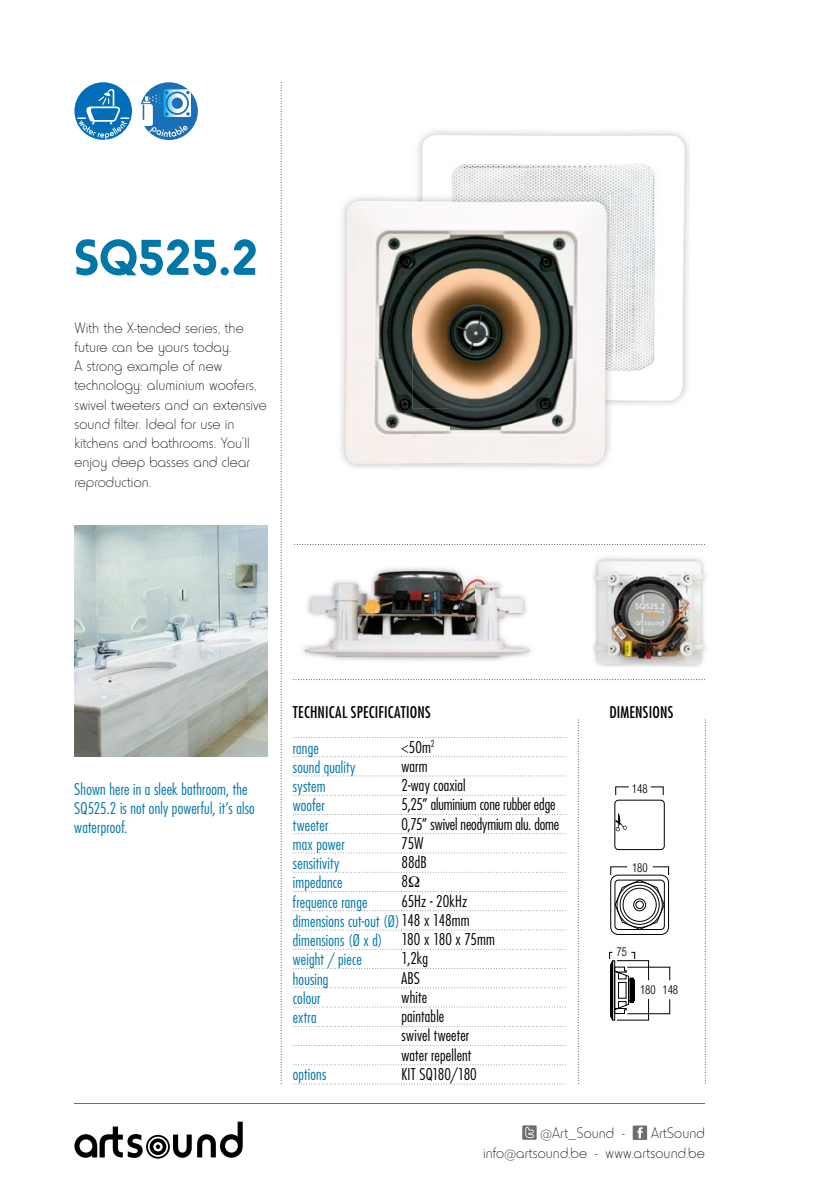
<style>
.page{position:relative;width:819px;height:1191px;background:#fff}
.page>*{position:absolute;margin:0;border:0;box-sizing:border-box;transform-origin:0 0}
.t1{font:700 52.5px "Horatio EF";color:#0077a6}
.t2{font:300 15.75px/19.2px "Horatio EF";letter-spacing:.005em;color:#000;text-align:right}
.t3{font:300 condensed 15.75px/19.6px "Futura";letter-spacing:.01em;color:#0077a6}
.t4{font:300 condensed 15.75px/19.2px "Futura";letter-spacing:.005em;color:#000}
.t5{font:condensed 15.75px "Futura";letter-spacing:.015em;color:#000}
.t6{font:300 condensed 11.72px "Helvetica";color:#000}
.s1{color:#000}
</style>
<div class="page">
<svg style="left:281px;top:82px;width:1px;height:1001px"></svg>
<svg style="left:294px;top:544px;width:409px;height:1px"></svg>
<svg style="left:293px;top:679px;width:410px;height:1px"></svg>
<svg style="left:577px;top:722px;width:1px;height:359px"></svg>
<svg style="left:704px;top:722px;width:1px;height:359px"></svg>
<img style="left:415px;top:132px;width:109px;height:61px">
<img style="left:524px;top:132px;width:109px;height:109px">
<img style="left:633px;top:132px;width:55px;height:273px">
<img style="left:614px;top:241px;width:19px;height:164px">
<img style="left:414px;top:193px;width:200px;height:53px">
<img style="left:610px;top:246px;width:4px;height:159px">
<img style="left:343px;top:196px;width:70px;height:108px">
<img style="left:343px;top:304px;width:106px;height:163px">
<img style="left:449px;top:408px;width:161px;height:59px">
<img style="left:413px;top:196px;width:49px;height:212px">
<img style="left:462px;top:405px;width:148px;height:3px">
<img style="left:414px;top:196px;width:196px;height:209px">
<img style="left:303px;top:567px;width:228px;height:94px">
<img style="left:593px;top:557px;width:55px;height:55px">
<img style="left:648px;top:557px;width:57px;height:55px">
<img style="left:593px;top:612px;width:112px;height:56px">
<svg style="left:74px;top:82px;width:58px;height:58px"></svg>
<svg style="left:77px;top:89px;width:52px;height:51px"></svg>
<div style="left:140px;top:82px;width:58px;height:58px;background:#1a70b7;border-radius:50%"></div>
<svg style="left:140px;top:104px;width:13px;height:22px"></svg>
<svg style="left:143px;top:89px;width:48px;height:30px"></svg>
<svg style="left:149px;top:126px;width:39px;height:11px"></svg>
<svg style="left:609px;top:951px;width:61px;height:70px"></svg>
<div style="left:629px;top:977px;width:4px;height:25px;border:1px solid #000"></div>
<div style="left:610px;top:874px;width:59px;height:60px;border:1px solid #000;border-radius:7px"></div>
<div style="left:614px;top:800px;width:50px;height:50px;border:1px solid #000;border-radius:4px"></div>
<svg style="left:610px;top:866px;width:59px;height:64px"></svg>
<svg style="left:615px;top:786px;width:14px;height:10px"></svg>
<svg style="left:650px;top:786px;width:13px;height:10px"></svg>
<svg style="left:615px;top:813px;width:11px;height:18px"></svg>
<hr style="left:74px;top:1103px;width:630px;height:1px;background:#6e6e6e">
<svg style="left:74px;top:1121px;width:169px;height:37px"></svg>
<div style="left:522px;top:1125px;width:14px;height:14px;background:#6e6e6e"></div>
<svg style="left:525px;top:1127px;width:9px;height:11px"></svg>
<div style="left:632px;top:1125px;width:15px;height:15px;background:#6e6e6e"></div>
<svg style="left:637px;top:1127px;width:5px;height:11px"></svg>
<svg style="left:293px;top:756px;width:273px;height:1px"></svg>
<svg style="left:293px;top:775px;width:273px;height:1px"></svg>
<svg style="left:293px;top:794px;width:273px;height:1px"></svg>
<svg style="left:293px;top:814px;width:273px;height:1px"></svg>
<svg style="left:293px;top:833px;width:273px;height:1px"></svg>
<svg style="left:293px;top:852px;width:273px;height:1px"></svg>
<svg style="left:293px;top:910px;width:273px;height:1px"></svg>
<svg style="left:293px;top:929px;width:273px;height:1px"></svg>
<svg style="left:293px;top:968px;width:273px;height:1px"></svg>
<svg style="left:293px;top:987px;width:273px;height:1px"></svg>
<svg style="left:293px;top:1006px;width:273px;height:1px"></svg>
<svg style="left:293px;top:1026px;width:273px;height:1px"></svg>
<svg style="left:293px;top:1045px;width:273px;height:1px"></svg>
<svg style="left:293px;top:1064px;width:273px;height:1px"></svg>
<svg style="left:293px;top:737px;width:273px;height:1px"></svg>
<svg style="left:293px;top:1083px;width:273px;height:1px"></svg>
<img style="left:74px;top:525px;width:194px;height:231px">
<svg style="left:293px;top:872px;width:273px;height:20px"></svg>
<h1 class="t1" style="left:74px;top:228px;width:185px">SQ525.2</h1>
<p class="t2" style="left:74px;top:318px;width:194px;text-align:left">With the X-tended series, the future can be yours today.<br>A strong example of new technology: aluminium woofers, swivel tweeters and an extensive sound filter. Ideal for use in kitchens and bathrooms. You’ll enjoy deep basses and clear reproduction.</p>
<p class="t3" style="left:74px;top:779px;width:182px">Shown here in a sleek bathroom, the<br>SQ525.2 is not only powerful, it’s also waterproof.</p>
<p class="t5" style="left:293px;top:702px;width:139px">TECHNICAL SPECIFICATIONS</p>
<p class="t5" style="left:609px;top:702px;width:65px">DIMENSIONS</p>
<p class="t3" style="left:293px;top:737px;width:28px">range</p>
<p class="t4" style="left:401px;top:737px;width:35px">&lt;50m<sup>2</sup></p>
<p class="t3" style="left:293px;top:757px;width:64px">sound quality</p>
<p class="t4" style="left:401px;top:756px;width:27px">warm</p>
<p class="t3" style="left:293px;top:776px;width:34px">system</p>
<p class="t4" style="left:401px;top:775px;width:66px">2-way coaxial</p>
<p class="t3" style="left:293px;top:795px;width:33px">woofer</p>
<p class="t4" style="left:401px;top:794px;width:155px">5,25” aluminium cone rubber edge</p>
<p class="t3" style="left:293px;top:814px;width:37px">tweeter</p>
<p class="t4" style="left:401px;top:814px;width:159px">0,75” swivel neodymium alu. dome</p>
<p class="t3" style="left:293px;top:834px;width:53px">max power</p>
<p class="t4" style="left:401px;top:833px;width:24px">75W</p>
<p class="t3" style="left:293px;top:853px;width:48px">sensitivity</p>
<p class="t4" style="left:401px;top:852px;width:27px">88dB</p>
<p class="t3" style="left:293px;top:872px;width:51px">impedance</p>
<p class="t4" style="left:401px;top:871px;width:8px">8</p>
<p class="t3" style="left:293px;top:891px;width:76px">frequence range</p>
<p class="t3" style="left:293px;top:890px;width:203px;text-indent:109px"><span class="s1">65Hz - 20kHz </span>dimensions cut-out (Ø)<span class="s1">148 x 148mm </span>dimensions (Ø x d) <span class="s1">180 x 180 x 75mm </span>weight / piece</p>
<p class="t4" style="left:401px;top:948px;width:28px">1,2kg</p>
<p class="t3" style="left:293px;top:968px;width:37px">housing</p>
<p class="t4" style="left:401px;top:967px;width:20px">ABS</p>
<p class="t3" style="left:293px;top:988px;width:29px">colour</p>
<p class="t4" style="left:401px;top:987px;width:27px">white</p>
<p class="t3" style="left:293px;top:1007px;width:25px">extra</p>
<p class="t4" style="left:401px;top:1006px;width:71px">paintable swivel tweeter water repellent</p>
<p class="t3" style="left:293px;top:1064px;width:35px">options</p>
<p class="t4" style="left:401px;top:1064px;width:77px">KIT SQ180/180</p>
<p class="t6" style="left:632px;top:781px;width:17px">148</p>
<p class="t6" style="left:632px;top:860px;width:17px">180</p>
<p class="t6" style="left:616px;top:944px;width:12px">75</p>
<p class="t6" style="left:640px;top:982px;width:40px">180 148</p>
<p class="t2" style="left:483px;top:1123px;width:223px;line-height:19.9px">ArtSound<br>info@artsound.be - www.artsound.be</p>
<p class="t2" style="left:540px;top:1123px;width:86px">@Art_Sound -</p>
</div>
